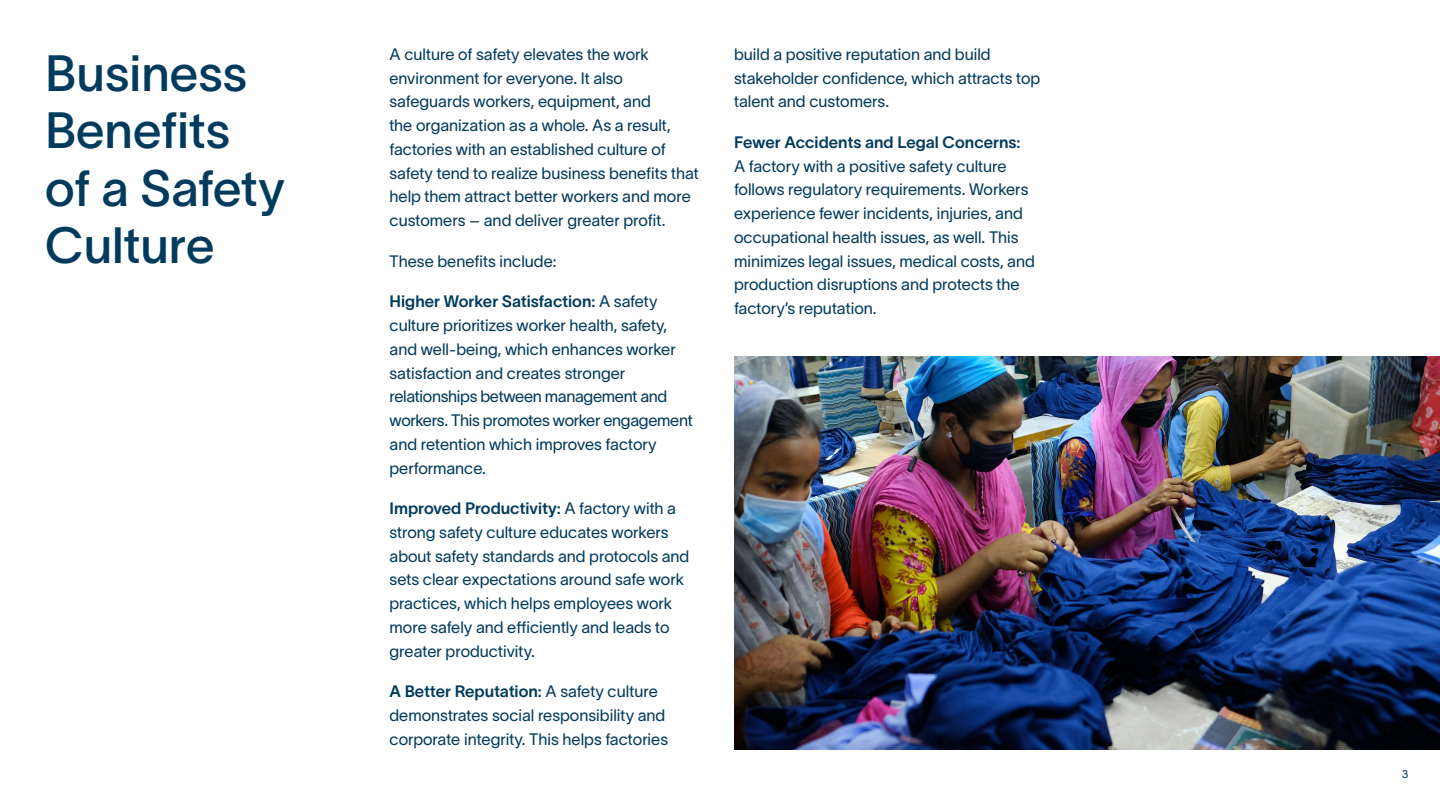
<style>
.page{position:relative;width:1440px;height:810px;background:#fff}
.page>*{position:absolute;margin:0;border:0;box-sizing:border-box;transform-origin:0 0}
.t1{font:50px/57.5px "TWK Lausanne";color:#003a5d}
.Body{font:16.25px/23.8px "TWK Lausanne";color:#003a5d}
.t2{font:11.25px "TWK Lausanne";color:#003a5d}
.s1{font-style:inherit}
</style>
<div class="page">
<img style="left:734px;top:356px;width:706px;height:394px">
<h1 class="t1" style="left:45px;top:41px;width:241px">Business<br>Benefits of a Safety<br>Culture</h1>
<p class="Body" style="left:390px;top:41px;width:311px">A culture of safety elevates the work environment for everyone. It also safeguards workers, equipment, and<br>the organization as a whole. As a result, factories with an established culture of safety tend to realize business benefits that help them attract better workers and more customers – and deliver greater profit.</p>
<p class="Body" style="left:390px;top:248px;width:169px">These benefits include:</p>
<p class="Body" style="left:390px;top:289px;width:305px"><span class="s1">Higher Worker Satisfaction:</span> A safety culture prioritizes worker health, safety, and well-being, which enhances worker satisfaction and creates stronger relationships between management and workers. This promotes worker engagement and retention which improves factory performance.</p>
<p class="Body" style="left:390px;top:495px;width:301px"><span class="s1">Improved Productivity:</span> A factory with a strong safety culture educates workers about safety standards and protocols and sets clear expectations around safe work practices, which helps employees work more safely and efficiently and leads to greater productivity.</p>
<p class="Body" style="left:390px;top:679px;width:280px"><span class="s1">A Better Reputation:</span> A safety culture demonstrates social responsibility and corporate integrity. This helps factories</p>
<p class="Body" style="left:734px;top:41px;width:308px">build a positive reputation and build stakeholder confidence, which attracts top talent and customers.</p>
<p class="Body" style="left:734px;top:129px;width:302px"><span class="s1">Fewer Accidents and Legal Concerns:<br></span>A factory with a positive safety culture follows regulatory requirements. Workers experience fewer incidents, injuries, and occupational health issues, as well. This minimizes legal issues, medical costs, and production disruptions and protects the factory’s reputation.</p>
<p class="t2" style="left:1402px;top:766px;width:8px">3</p>
</div>
